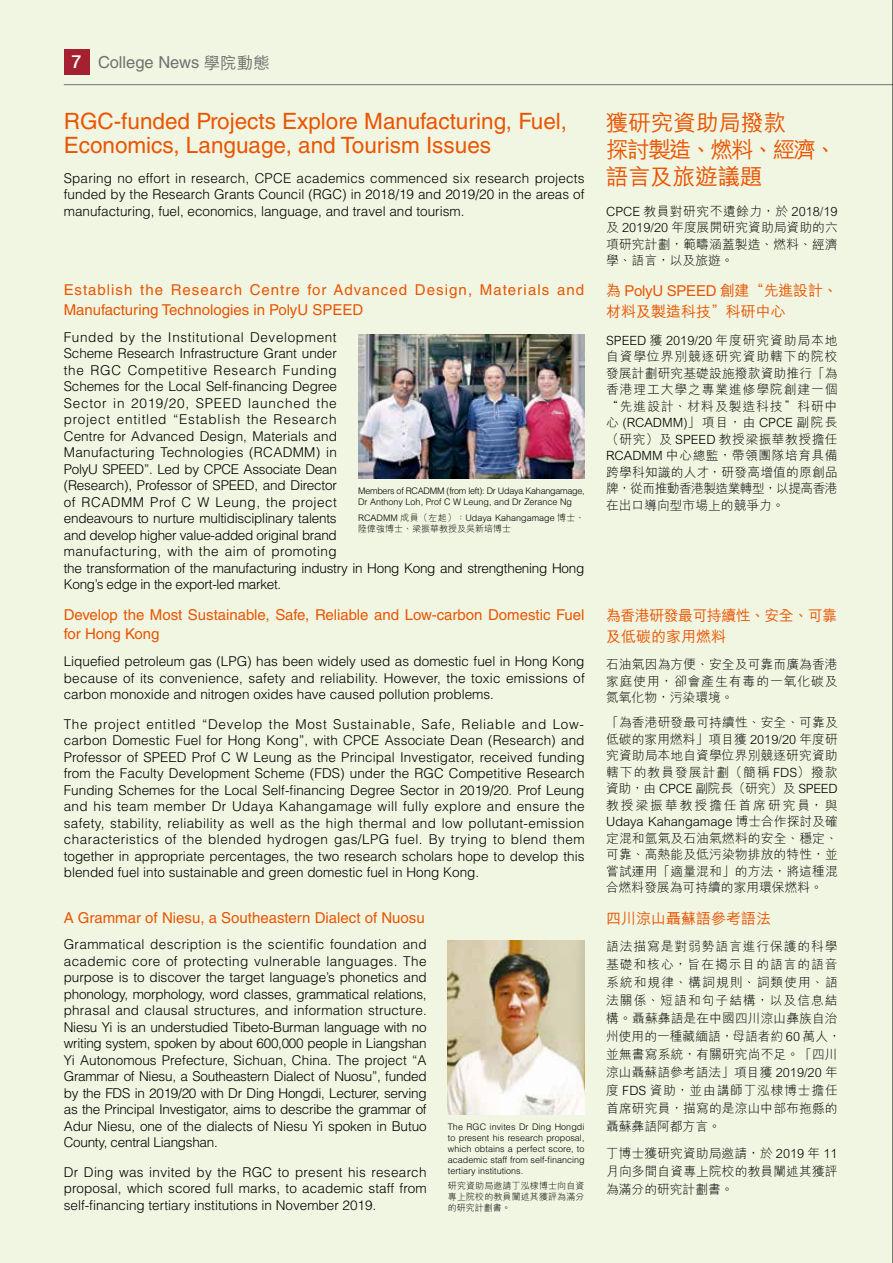
<style>
.page{position:relative;width:893px;height:1263px;background:#f0f6e1}
.page>*{position:absolute;margin:0;border:0;box-sizing:border-box;transform-origin:0 0}
.t1{font:22.5px/24px "Helvetica LT Std";color:#ea5504}
.t2{font:500 22.5px/27px "M Hei HK";color:#ea5504}
.t3{font:16.5px "Helvetica LT Std";color:#727171}
.t4{font:15px/19.5px "Helvetica LT Std";color:#ea5504}
.t5{font:15px/19.5px "Helvetica LT Std";letter-spacing:.05em;color:#ea5504}
.t6{font:500 15px/21px "M Hei HK";letter-spacing:-.02em;color:#ea5504}
.t7{font:500 15px/21px "M Hei HK";letter-spacing:-.04em;color:#ea5504}
.t8{font:500 15px "M Hei HK";color:#ea5504}
.t9{font:300 13.5px/16.5px "Helvetica LT Std";color:#000;text-align:justify}
.t10{font:300 12.75px/16.5px "M Hei HK";letter-spacing:.01em;color:#000;text-align:justify}
.t11{font:300 9px/10.8px "Helvetica LT Std";color:#000;text-align:justify}
.t12{font:300 9px/10.8px "M Hei HK";color:#000;text-align:justify}
.t13{font:300 9px/10.8px "Helvetica LT Std";letter-spacing:-.03em;color:#000}
.s1{font-family:"Helvetica Neue";font-weight:500;font-size:18px;color:#fff}
.s2{font-family:"M Hei HK";font-weight:500}
</style>
<div class="page">
<img style="left:448px;top:941px;width:136px;height:173px">
<img style="left:358px;top:335px;width:226px;height:143px">
<hr style="left:64px;top:84px;width:829px;height:1px;background:#727171">
<div style="left:64px;top:50px;width:25px;height:25px;background:#a52030"></div>
<hr style="left:892px;top:0;width:1px;height:1263px;background:#000">
<p class="t3" style="left:72px;top:53px;width:200px"><span class="s1">7</span> College News <span class="s2">學院動態</span></p>
<h1 class="t1" style="left:64px;top:109px;width:505px">RGC-funded Projects Explore Manufacturing, Fuel,<br>Economics, Language, and Tourism Issues</h1>
<p class="t9" style="left:64px;top:169px;width:522px">Sparing no effort in research, CPCE academics commenced six research projects funded by the Research Grants Council (RGC) in 2018/19 and 2019/20 in the areas of manufacturing, fuel, economics, language, and travel and tourism.</p>
<p class="t5" style="left:64px;top:280px;width:522px">Establish the Research Centre for Advanced Design, Materials and<br>Manufacturing Technologies in PolyU SPEED</p>
<p class="t9" style="left:64px;top:328px;width:522px;text-align:left">Funded by the Institutional Development<br>Scheme Research Infrastructure Grant under<br>the RGC Competitive Research Funding<br>Schemes for the Local Self-financing Degree<br>Sector in 2019/20, SPEED launched the<br>project entitled “Establish the Research<br>Centre for Advanced Design, Materials and<br>Manufacturing Technologies (RCADMM) in<br>PolyU SPEED”. Led by CPCE Associate Dean<br>(Research), Professor of SPEED, and Director<br>of RCADMM Prof C W Leung, the project<br>endeavours to nurture multidisciplinary talents<br>and develop higher value-added original brand<br>manufacturing, with the aim of promoting<br>the transformation of the manufacturing industry in Hong Kong and strengthening Hong Kong’s edge in the export-led market.</p>
<p class="t13" style="left:358px;top:486px;width:228px">Members of RCADMM (from left): Dr Udaya Kahangamage,<br>Dr Anthony Loh, Prof C W Leung, and Dr Zerance Ng</p>
<p class="t12" style="left:358px;top:512px;width:228px">RCADMM 成員（左起）：Udaya Kahangamage 博士、陸偉強博士、梁振華教授及吳新培博士</p>
<p class="t4" style="left:64px;top:605px;width:522px">Develop the Most Sustainable, Safe, Reliable and Low-carbon Domestic Fuel for Hong Kong</p>
<p class="t9" style="left:64px;top:653px;width:522px">Liquefied petroleum gas (LPG) has been widely used as domestic fuel in Hong Kong because of its convenience, safety and reliability. However, the toxic emissions of carbon monoxide and nitrogen oxides have caused pollution problems.</p>
<p class="t9" style="left:64px;top:715px;width:522px">The project entitled “Develop the Most Sustainable, Safe, Reliable and Low&shy;carbon Domestic Fuel for Hong Kong”, with CPCE Associate Dean (Research) and Professor of SPEED Prof C W Leung as the Principal Investigator, received funding from the Faculty Development Scheme (FDS) under the RGC Competitive Research Funding Schemes for the Local Self-financing Degree Sector in 2019/20. Prof Leung and his team member Dr Udaya Kahangamage will fully explore and ensure the safety, stability, reliability as well as the high thermal and low pollutant-emission characteristics of the blended hydrogen gas/LPG fuel. By trying to blend them together in appropriate percentages, the two research scholars hope to develop this blended fuel into sustainable and green domestic fuel in Hong Kong.</p>
<p class="t4" style="left:64px;top:907px;width:362px">A Grammar of Niesu, a Southeastern Dialect of Nuosu</p>
<p class="t9" style="left:64px;top:936px;width:365px">Grammatical description is the scientific foundation and academic core of protecting vulnerable languages. The purpose is to discover the target language’s phonetics and phonology, morphology, word classes, grammatical relations, phrasal and clausal structures, and information structure.<br>Niesu Yi is an understudied Tibeto-Burman language with no writing system, spoken by about 600,000 people in Liangshan Yi Autonomous Prefecture, Sichuan, China. The project “A Grammar of Niesu, a Southeastern Dialect of Nuosu”, funded by the FDS in 2019/20 with Dr Ding Hongdi, Lecturer, serving as the Principal Investigator, aims to describe the grammar of Adur Niesu, one of the dialects of Niesu Yi spoken in Butuo County, central Liangshan.</p>
<p class="t9" style="left:64px;top:1163px;width:365px">Dr Ding was invited by the RGC to present his research proposal, which scored full marks, to academic staff from self-financing tertiary institutions in November 2019.</p>
<p class="t11" style="left:448px;top:1122px;width:138px">The RGC invites Dr Ding Hongdi to present his research proposal, which obtains a perfect score, to academic staff from self-financing tertiary institutions.</p>
<p class="t12" style="left:448px;top:1180px;width:138px">研究資助局邀請丁泓棣博士向自資專上院校的教員闡述其獲評為滿分的研究計劃書。</p>
<h1 class="t2" style="left:606px;top:107px;width:232px">獲研究資助局撥款<br>探討製造、燃料、經濟、語言及旅遊議題</h1>
<p class="t10" style="left:606px;top:202px;width:233px">CPCE 教員對研究不遺餘力，於 2018/19及 2019/20 年度展開研究資助局資助的六項研究計劃，範疇涵蓋製造、燃料、經濟學、語言，以及旅遊。</p>
<p class="t6" style="left:606px;top:279px;width:233px">為 PolyU SPEED 創建“先進設計、材料及製造科技”科研中心</p>
<p class="t10" style="left:606px;top:331px;width:233px">SPEED 獲 2019/20 年度研究資助局本地自資學位界別競逐研究資助轄下的院校發展計劃研究基礎設施撥款資助推行「為香港理工大學之專業進修學院創建一個“先進設計、材料及製造科技”科研中心 (RCADMM)」項目，由 CPCE 副院長（研究）及 SPEED 教授梁振華教授擔任RCADMM 中心總監，帶領團隊培育具備跨學科知識的人才，研發高增值的原創品牌，從而推動香港製造業轉型，以提高香港在出口導向型市場上的競爭力。</p>
<p class="t7" style="left:606px;top:604px;width:232px">為香港研發最可持續性、安全、可靠及低碳的家用燃料</p>
<p class="t10" style="left:606px;top:656px;width:233px">石油氣因為方便、安全及可靠而廣為香港家庭使用，卻會產生有毒的一氧化碳及氮氧化物，污染環境。</p>
<p class="t10" style="left:606px;top:714px;width:233px">「為香港研發最可持續性、安全、可靠及低碳的家用燃料」項目獲 2019/20 年度研究資助局本地自資學位界別競逐研究資助轄下的教員發展計劃（簡稱 FDS）撥款資助，由 CPCE 副院長（研究）及 SPEED教授梁振華教授擔任首席研究員，與Udaya Kahangamage 博士合作探討及確定混和氫氣及石油氣燃料的安全、穩定、可靠、高熱能及低污染物排放的特性，並嘗試運用「適量混和」的方法，將這種混合燃料發展為可持續的家用環保燃料。</p>
<p class="t8" style="left:606px;top:907px;width:166px">四川涼山聶蘇語參考語法</p>
<p class="t10" style="left:606px;top:937px;width:236px;line-height:18px;text-align:left">語法描寫是對弱勢語言進行保護的科學基礎和核心，旨在揭示目的語言的語音系統和規律、構詞規則、詞類使用、語法關係、短語和句子結構，以及信息結構。聶蘇彝語是在中國四川涼山彝族自治州使用的一種藏緬語，母語者約 60 萬人，並無書寫系統，有關研究尚不足。「四川涼山聶蘇語參考語法」項目獲 2019/20 年度 FDS 資助，並由講師丁泓棣博士擔任首席研究員，描寫的是涼山中部布拖縣的聶蘇彝語阿都方言。</p>
<p class="t10" style="left:606px;top:1143px;width:233px;line-height:18px">丁博士獲研究資助局邀請，於 2019 年 11月向多間自資專上院校的教員闡述其獲評為滿分的研究計劃書。</p>
</div>
